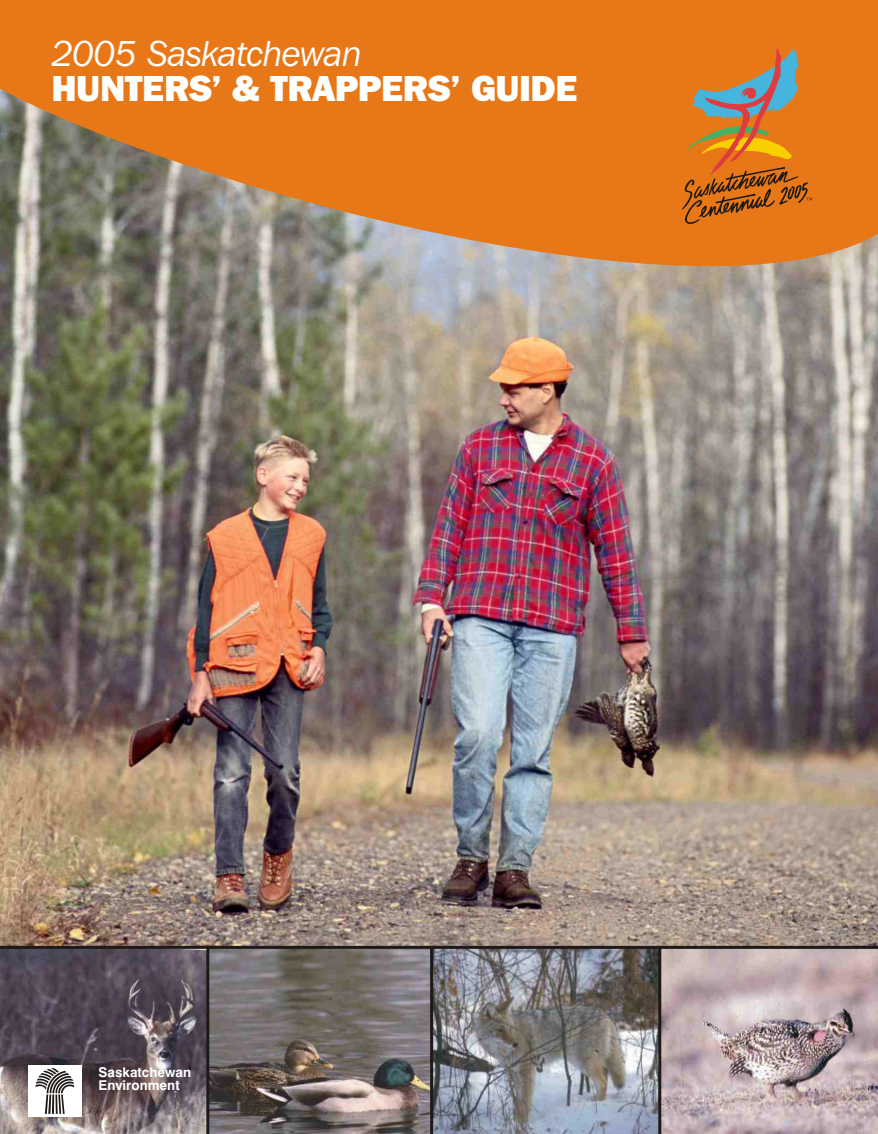
<style>
.page{position:relative;width:878px;height:1134px;background:#fff}
.page>*{position:absolute;margin:0;border:0;box-sizing:border-box;transform-origin:0 0}
.t1{font:36px "Frnk Goth ITC Hv BT";letter-spacing:-.015em;color:#fff}
.t2{font:italic 36px "Frnk Goth ITC Bk BT";letter-spacing:-.015em;color:#fff}
.t3{font:700 13.5px/13.6px "Swis 721 BT";color:#fff}
</style>
<div class="page">
<img style="left:0;top:355px;width:878px;height:591px">
<svg style="left:0;top:0;width:878px;height:355px;background:#c58448"></svg>
<svg style="left:681px;top:46px;width:131px;height:179px;background:#c67830"></svg>
<svg style="left:0;top:946px;width:206px;height:188px;background:#645861"></svg>
<svg style="left:206px;top:946px;width:224px;height:188px;background:#746b69"></svg>
<img style="left:430px;top:946px;width:228px;height:188px">
<div style="left:28px;top:1065px;width:53px;height:52px;background:#fff"></div>
<svg style="left:35px;top:1068px;width:39px;height:46px"></svg>
<svg style="left:658px;top:946px;width:220px;height:188px;background:#b6a4a6"></svg>
<p class="t2" style="left:51px;top:39px;width:312px">2005 Saskatchewan</p>
<p class="t1" style="left:51px;top:74px;width:528px">HUNTERS’ &amp; TRAPPERS’ GUIDE</p>
<p class="t3" style="left:99px;top:1066px;width:94px">Saskatchewan<br>Environment</p>
</div>
